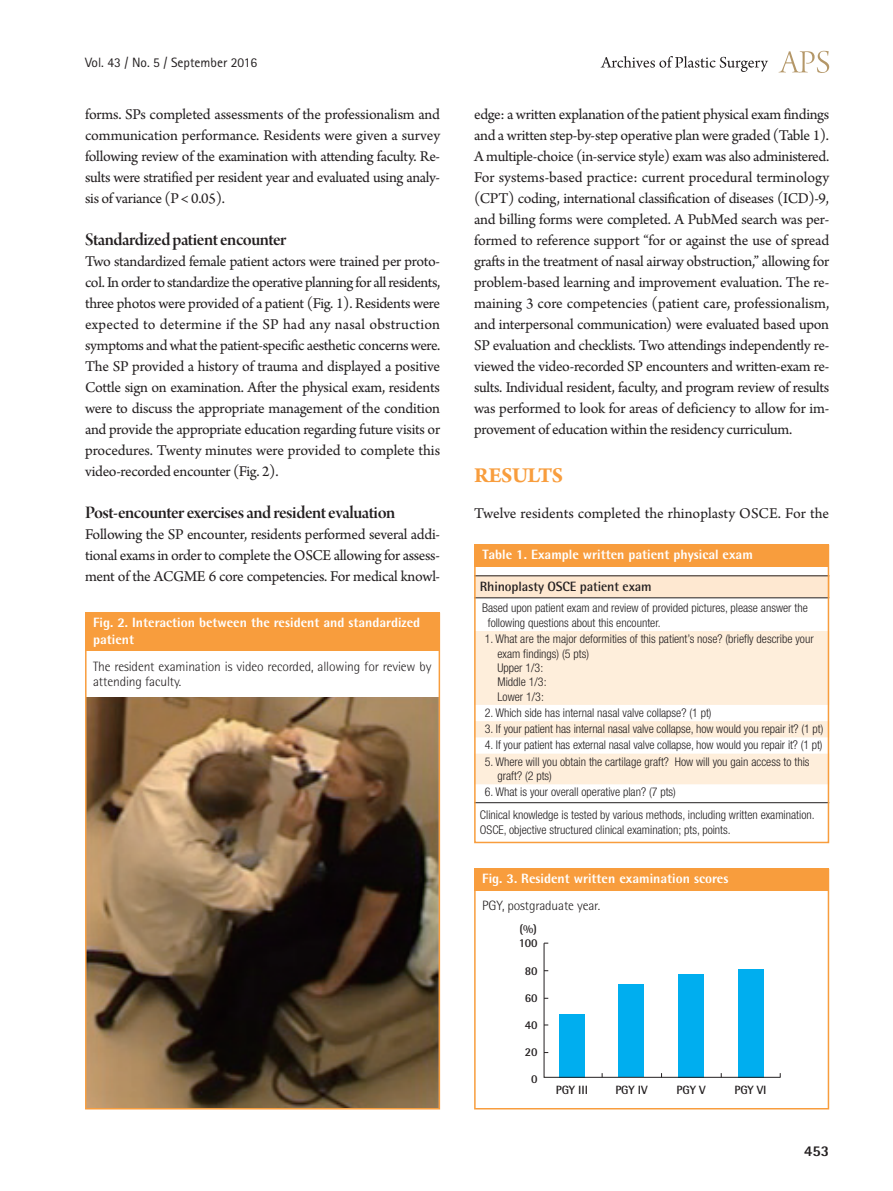
<style>
.page{position:relative;width:893px;height:1191px;background:#fff}
.page>*{position:absolute;margin:0;border:0;box-sizing:border-box;transform-origin:0 0}
.대제목{font:700 22.5px "Arno Pro";letter-spacing:-.02em;color:#f89d3d}
.중제목{font:18.75px "Arno Pro Smbd Display";letter-spacing:-.025em;color:#231f20}
.본문{font:15.75px/21px "Arno Pro";letter-spacing:-.02em;color:#231f20;text-align:justify}
.본문-2{font:15.75px "Arno Pro";color:#231f20}
.t1{font:800 15px "Rotis Semi Sans Std";color:#231f20}
.표그림제목{font:800 13.5px/16.2px "Rotis Semi Sans Std";color:#fff}
.그림설명{font:300 13.5px/15px "Rotis Semi Sans Std";letter-spacing:-.01em;color:#231f20}
.표열제목{font:700 13.5px "Rotis Semi Sans Std";letter-spacing:-.01em;color:#231f20}
.t2{font:13.5px "Rotis Sans Serif Std";color:#231f20}
.표본문{font:300 condensed 12px/14.4px "Helvetica Neue LT Std";color:#231f20}
.그림지문{font:700 12px "Rotis Semi Sans Std";letter-spacing:-.01em;color:#231f20}
</style>
<div class="page">
<svg style="left:779px;top:51px;width:50px;height:22px"></svg>
<svg style="left:601px;top:56px;width:167px;height:16px"></svg>
<img style="left:88px;top:697px;width:349px;height:409px">
<div style="left:85px;top:612px;width:354px;height:39px;background:#f89d3d"></div>
<div style="left:85px;top:612px;width:355px;height:497px;border:2px solid #f89d3d"></div>
<div style="left:474px;top:576px;width:355px;height:22px;background:#fee8d1"></div>
<svg style="left:477px;top:598px;width:349px;height:187px"></svg>
<svg style="left:477px;top:631px;width:349px;height:153px;fill:#feeedb"></svg>
<hr style="left:474px;top:575px;width:355px;height:1px;background:#231f20">
<hr style="left:474px;top:597px;width:355px;height:1px;background:#231f20">
<hr style="left:474px;top:802px;width:355px;height:1px;background:#231f20">
<div style="left:474px;top:544px;width:355px;height:23px;background:#f89d3d"></div>
<div style="left:474px;top:544px;width:355px;height:299px;border:2px solid #f89d3d"></div>
<div style="left:474px;top:868px;width:355px;height:241px;border:2px solid #f89d3d"></div>
<div style="left:474px;top:868px;width:354px;height:23px;background:#f89d3d"></div>
<svg style="left:543px;top:942px;width:238px;height:136px"></svg>
<p class="t2" style="left:85px;top:54px;width:174px">Vol. 43 / No. 5 / September 2016</p>
<p class="본문" style="left:85px;top:105px;width:357px">forms. SPs completed assessments of the professionalism and communication performance. Residents were given a survey following review of the examination with attending faculty. Re&shy;sults were stratified per resident year and evaluated using analy&shy;sis of variance (P &lt; 0.05).</p>
<p class="중제목" style="left:85px;top:229px;width:203px">Standardized patient encounter</p>
<p class="본문" style="left:85px;top:252px;width:357px">Two standardized female patient actors were trained per proto&shy;col. In order to standardize the operative planning for all residents, three photos were provided of a patient (Fig. 1). Residents were expected to determine if the SP had any nasal obstruction symptoms and what the patient-specific aesthetic concerns were.<br>The SP provided a history of trauma and displayed a positive Cottle sign on examination. After the physical exam, residents were to discuss the appropriate management of the condition and provide the appropriate education regarding future visits or procedures. Twenty minutes were provided to complete this video-recorded encounter (Fig. 2).</p>
<p class="중제목" style="left:85px;top:502px;width:312px">Post-encounter exercises and resident evaluation</p>
<p class="본문" style="left:85px;top:525px;width:357px">Following the SP encounter, residents performed several addi&shy;tional exams in order to complete the OSCE allowing for assess&shy;ment of the ACGME 6 core competencies. For medical knowl-</p>
<p class="표그림제목" style="left:93px;top:614px;width:329px">Fig. 2. Interaction between the resident and standardized patient</p>
<p class="그림설명" style="left:93px;top:658px;width:340px">The resident examination is video recorded, allowing for review by attending faculty.</p>
<p class="본문" style="left:474px;top:105px;width:357px">edge: a written explanation of the patient physical exam findings and a written step-by-step operative plan were graded (Table 1).<br>A multiple-choice (in-service style) exam was also administered.<br>For systems-based practice: current procedural terminology (CPT) coding, international classification of diseases (ICD)-9, and billing forms were completed. A PubMed search was per&shy;formed to reference support “for or against the use of spread grafts in the treatment of nasal airway obstruction,” allowing for problem-based learning and improvement evaluation. The re&shy;maining 3 core competencies (patient care, professionalism, and interpersonal communication) were evaluated based upon SP evaluation and checklists. Two attendings independently re&shy;viewed the video-recorded SP encounters and written-exam re&shy;sults. Individual resident, faculty, and program review of results was performed to look for areas of deficiency to allow for im&shy;provement of education within the residency curriculum.</p>
<p class="대제목" style="left:474px;top:462px;width:91px">RESULTS</p>
<p class="본문-2" style="left:474px;top:504px;width:357px">Twelve residents completed the rhinoplasty OSCE. For the</p>
<p class="표그림제목" style="left:482px;top:546px;width:272px">Table 1. Example written patient physical exam</p>
<p class="표열제목" style="left:480px;top:578px;width:173px">Rhinoplasty OSCE patient exam</p>
<p class="표본문" style="left:488px;top:601px;width:321px;text-indent:-6px">Based upon patient exam and review of provided pictures, please answer the following questions about this encounter.</p>
<p class="표본문" style="left:497px;top:631px;width:318px;text-indent:-13px">1. What are the major deformities of this patient’s nose? (briefly describe your exam findings) (5 pts)</p>
<p class="표본문" style="left:497px;top:660px;width:47px">Upper 1/3:</p>
<p class="표본문" style="left:497px;top:675px;width:51px">Middle 1/3:</p>
<p class="표본문" style="left:497px;top:689px;width:48px">Lower 1/3:</p>
<p class="표본문" style="left:485px;top:705px;width:228px">2. Which side has internal nasal valve collapse? (1 pt)</p>
<p class="표본문" style="left:485px;top:721px;width:340px">3. If your patient has internal nasal valve collapse, how would you repair it? (1 pt)</p>
<p class="표본문" style="left:485px;top:738px;width:339px">4. If your patient has external nasal valve collapse, how would you repair it? (1 pt)</p>
<p class="표본문" style="left:497px;top:754px;width:313px;text-indent:-13px">5. Where will you obtain the cartilage graft? How will you gain access to this graft? (2 pts)</p>
<p class="표본문" style="left:485px;top:785px;width:193px">6. What is your overall operative plan? (7 pts)</p>
<p class="표본문" style="left:480px;top:807px;width:336px">Clinical knowledge is tested by various methods, including written examination.</p>
<p class="표본문" style="left:480px;top:822px;width:252px">OSCE, objective structured clinical examination; pts, points.</p>
<p class="표그림제목" style="left:482px;top:870px;width:248px">Fig. 3. Resident written examination scores</p>
<p class="그림지문" style="left:519px;top:921px;width:19px">(%)</p>
<p class="그림지문" style="left:519px;top:936px;width:20px">100</p>
<p class="그림지문" style="left:525px;top:963px;width:14px">80</p>
<p class="그림지문" style="left:525px;top:990px;width:14px">60</p>
<p class="그림지문" style="left:525px;top:1017px;width:14px">40</p>
<p class="그림지문" style="left:525px;top:1044px;width:14px">20</p>
<p class="그림지문" style="left:531px;top:1072px;width:8px">0</p>
<p class="그림지문" style="left:556px;top:1082px;width:34px">PGY III</p>
<p class="그림지문" style="left:615px;top:1082px;width:34px">PGY IV</p>
<p class="그림지문" style="left:677px;top:1082px;width:30px">PGY V</p>
<p class="그림지문" style="left:734px;top:1082px;width:34px">PGY VI</p>
<p class="그림설명" style="left:482px;top:898px;width:119px">PGY, postgraduate year.</p>
<p class="t1" style="left:804px;top:1141px;width:27px">453</p>
</div>
